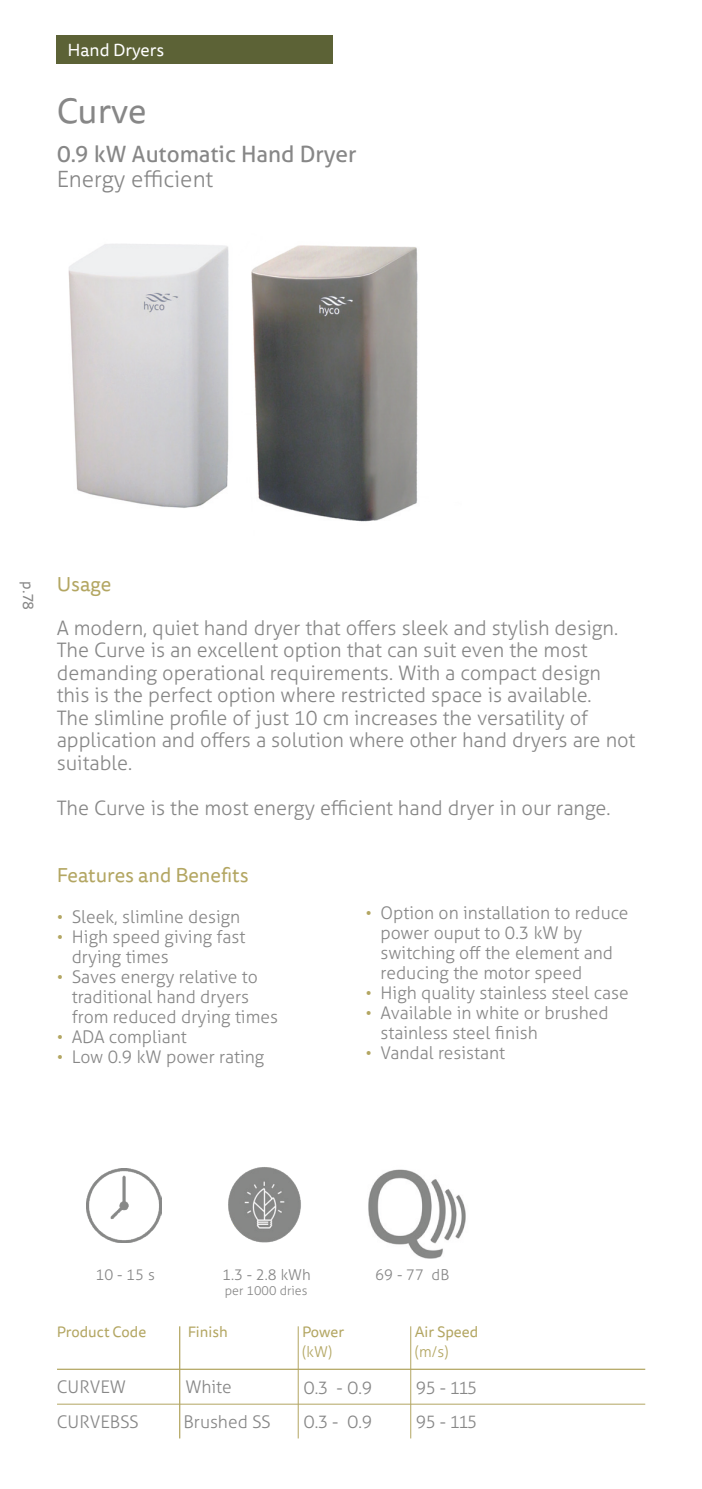
<style>
.page{position:relative;width:702px;height:1489px;background:#fff}
.page>*{position:absolute;margin:0;border:0;box-sizing:border-box;transform-origin:0 0}
.t1{font:35px "Tisa Sans Pro";letter-spacing:-.005em;color:#878787}
.t2{font:22.5px "Aller";color:#878787}
.t3{font:300 22.5px "Aller";color:#878787}
.t4{font:300 20px/22.5px "Aller";color:#878787}
.t5{font:20px "Tisa Sans Pro";color:#b3a662}
.t6{font:300 17.5px/20px "Aller";color:#878787}
.t7{font:17.5px "Tisa Sans Pro";color:#fff}
.t8{font:15px "Tisa Sans Pro";color:#b3a662}
.t9{font:300 15px "Aller";color:#878787}
.t10{font:300 15px "Aller";color:#b3a662}
.t11{font:15px "Tisa Sans Pro";color:#878787}
.t12{font:300 12.5px "Aller";color:#878787}
.s1{color:#b3a662}
</style>
<div class="page">
<div style="left:57px;top:35px;width:276px;height:29px;background:#5c6236"></div>
<hr style="left:57px;top:1368px;width:588px;height:1px;background:#b3a662">
<hr style="left:57px;top:1403px;width:588px;height:1px;background:#b3a662">
<hr style="left:179px;top:1326px;width:1px;height:112px;background:#b3a662">
<hr style="left:298px;top:1326px;width:1px;height:112px;background:#b3a662">
<hr style="left:410px;top:1326px;width:1px;height:112px;background:#b3a662">
<img style="left:68px;top:244px;width:161px;height:264px">
<img style="left:251px;top:245px;width:167px;height:277px">
<img style="left:368px;top:1169px;width:98px;height:89px">
<img style="left:87px;top:1168px;width:74px;height:74px">
<img style="left:228px;top:1167px;width:73px;height:76px">
<p class="t7" style="left:67px;top:38px;width:98px">Hand Dryers</p>
<h1 class="t1" style="left:57px;top:87px;width:91px">Curve</h1>
<p class="t2" style="left:57px;top:140px;width:301px">0.9 kW Automatic Hand Dryer</p>
<p class="t3" style="left:57px;top:165px;width:158px">Energy efficient</p>
<p class="t11" style="left:38px;top:581px;width:30px;rotate:90deg">p. 78</p>
<p class="t5" style="left:57px;top:571px;width:56px">Usage</p>
<p class="t4" style="left:57px;top:616px;width:580px">A modern, quiet hand dryer that offers sleek and stylish design.<br>The Curve is an excellent option that can suit even the most demanding operational requirements. With a compact design this is the perfect option where restricted space is available.<br>The slimline profile of just 10 cm increases the versatility of application and offers a solution where other hand dryers are not suitable.</p>
<p class="t4" style="left:57px;top:796px;width:555px">The Curve is the most energy efficient hand dryer in our range.</p>
<p class="t5" style="left:57px;top:861px;width:193px">Features and Benefits</p>
<p class="t6" style="left:57px;top:906px;width:185px"><span class="s1">•</span> Sleek, slimline design</p>
<p class="t6" style="left:72px;top:926px;width:175px;text-indent:-15px"><span class="s1">•</span> High speed giving fast drying times</p>
<p class="t6" style="left:72px;top:966px;width:208px;text-indent:-15px"><span class="s1">•</span> Saves energy relative to traditional hand dryers from reduced drying times</p>
<p class="t6" style="left:57px;top:1026px;width:131px"><span class="s1">•</span> ADA compliant</p>
<p class="t6" style="left:57px;top:1046px;width:209px"><span class="s1">•</span> Low 0.9 kW power rating</p>
<p class="t6" style="left:380px;top:902px;width:250px;text-indent:-15px"><span class="s1">•</span> Option on installation to reduce power ouput to 0.3 kW by switching off the element and reducing the motor speed</p>
<p class="t6" style="left:365px;top:982px;width:265px"><span class="s1">•</span> High quality stainless steel case</p>
<p class="t6" style="left:380px;top:1002px;width:230px;text-indent:-15px"><span class="s1">•</span> Available in white or brushed stainless steel finish</p>
<p class="t6" style="left:365px;top:1042px;width:141px"><span class="s1">•</span> Vandal resistant</p>
<p class="t9" style="left:95px;top:1264px;width:61px">10 - 15 s</p>
<p class="t9" style="left:222px;top:1264px;width:90px">1.3 - 2.8 kWh</p>
<p class="t12" style="left:225px;top:1282px;width:84px">per 1000 dries</p>
<p class="t9" style="left:375px;top:1264px;width:75px">69 - 77 dB</p>
<p class="t8" style="left:57px;top:1321px;width:91px">Product Code</p>
<p class="t8" style="left:188px;top:1321px;width:42px">Finish</p>
<p class="t8" style="left:414px;top:1321px;width:65px">Air Speed</p>
<p class="t10" style="left:414px;top:1342px;width:35px">(m/s)</p>
<p class="t6" style="left:183px;top:1369px;width:89px;line-height:34.2px">White<br>Brushed SS</p>
<p class="t6" style="left:303px;top:1369px;width:70px;line-height:34.2px">0.3 - 0.9<br>0.3 - 0.9</p>
<p class="t8" style="left:302px;top:1321px;width:43px">Power</p>
<p class="t10" style="left:302px;top:1342px;width:32px">(kW)</p>
<p class="t6" style="left:57px;top:1369px;width:83px;line-height:34.2px">CURVEW<br>CURVEBSS</p>
<p class="t6" style="left:416px;top:1369px;width:62px;line-height:34.2px">95 - 115<br>95 - 115</p>
</div>
